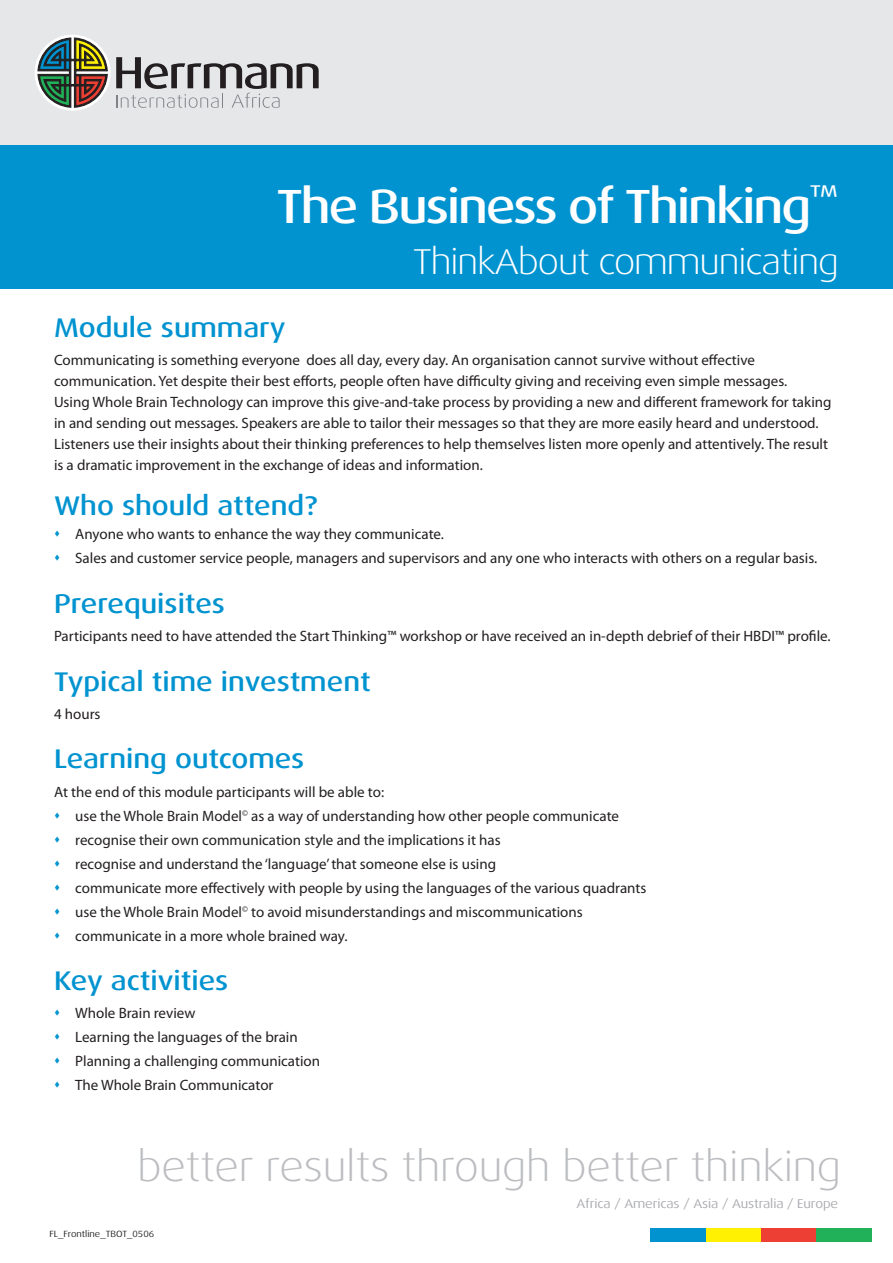
<style>
.page{position:relative;width:893px;height:1263px;background:#fff}
.page>*{position:absolute;margin:0;border:0;box-sizing:border-box;transform-origin:0 0}
.t1{font:500 48px "Dax Wide";letter-spacing:-.04em;color:#fff}
.t2{font:300 42px "Dax Wide";letter-spacing:-.005em;color:#bcbdc0}
.t3{font:300 36px "Dax Wide";letter-spacing:-.03em;color:#fff}
.t4{font:500 27px "Dax Wide";color:#0093d0}
.t5{font:15px/24px "Myriad Pro";color:#231f20}
.t6{font:12.75px "Dax Wide";letter-spacing:-.005em;color:#a8a9ad}
.t7{font:9px "Dax Wide";color:#231f20}
</style>
<div class="page">
<div style="left:0;top:145px;width:893px;height:144px;background:#0093d0"></div>
<div style="left:0;top:0;width:893px;height:145px;background:#e6e7e9"></div>
<div style="left:651px;top:1228px;width:55px;height:14px;background:#0093d0"></div>
<div style="left:706px;top:1228px;width:55px;height:14px;background:#fff101"></div>
<div style="left:761px;top:1228px;width:55px;height:14px;background:#ee3f34"></div>
<div style="left:816px;top:1228px;width:56px;height:14px;background:#21b259"></div>
<svg style="left:116px;top:57px;width:203px;height:51px"></svg>
<div style="left:35px;top:35px;width:75px;height:75px;border:1px solid #fff;border-radius:50%"></div>
<svg style="left:37px;top:37px;width:71px;height:71px"></svg>
<h1 class="t1" style="left:277px;top:179px;width:564px">The Business of Thinking<sup>™</sup></h1>
<h3 class="t3" style="left:413px;top:241px;width:427px">ThinkAbout communicating</h3>
<h3 class="t4" style="left:54px;top:312px;width:233px">Module summary</h3>
<p class="t5" style="left:54px;top:350px;width:779px;line-height:21px">Communicating is something everyone does all day, every day. An organisation cannot survive without effective communication. Yet despite their best efforts, people often have difficulty giving and receiving even simple messages.<br>Using Whole Brain Technology can improve this give-and-take process by providing a new and different framework for taking in and sending out messages. Speakers are able to tailor their messages so that they are more easily heard and understood.<br>Listeners use their insights about their thinking preferences to help themselves listen more openly and attentively. The result is a dramatic improvement in the exchange of ideas and information.</p>
<h3 class="t4" style="left:54px;top:490px;width:265px">Who should attend?</h3>
<p class="t5" style="left:75px;top:523px;width:743px">Anyone who wants to enhance the way they communicate.<br>Sales and customer service people, managers and supervisors and any one who interacts with others on a regular basis.</p>
<h3 class="t4" style="left:54px;top:588px;width:172px">Prerequisites</h3>
<p class="t5" style="left:54px;top:624px;width:778px">Participants need to have attended the Start Thinking™ workshop or have received an in-depth debrief of their HBDI™ profile.</p>
<h3 class="t4" style="left:54px;top:666px;width:318px">Typical time investment</h3>
<p class="t5" style="left:54px;top:702px;width:48px">4 hours</p>
<h3 class="t4" style="left:54px;top:743px;width:252px">Learning outcomes</h3>
<p class="t5" style="left:75px;top:780px;width:573px;text-indent:-21px">At the end of this module participants will be able to:<br>use the Whole Brain Model<sup>©</sup> as a way of understanding how other people communicate recognise their own communication style and the implications it has<br>recognise and understand the ‘language’ that someone else is using<br>communicate more effectively with people by using the languages of the various quadrants use the Whole Brain Model<sup>©</sup> to avoid misunderstandings and miscommunications communicate in a more whole brained way.</p>
<h3 class="t4" style="left:54px;top:965px;width:176px">Key activities</h3>
<p class="t5" style="left:75px;top:1002px;width:246px">Whole Brain review<br>Learning the languages of the brain<br>Planning a challenging communication<br>The Whole Brain Communicator</p>
<h2 class="t2" style="left:138px;top:1142px;width:705px">better results through better thinking</h2>
<p class="t7" style="left:49px;top:1228px;width:106px">FL_Frontline_TBOT_0506</p>
<p class="t6" style="left:577px;top:1196px;width:263px">Africa / Americas / Asia / Australia / Europe</p>
</div>
